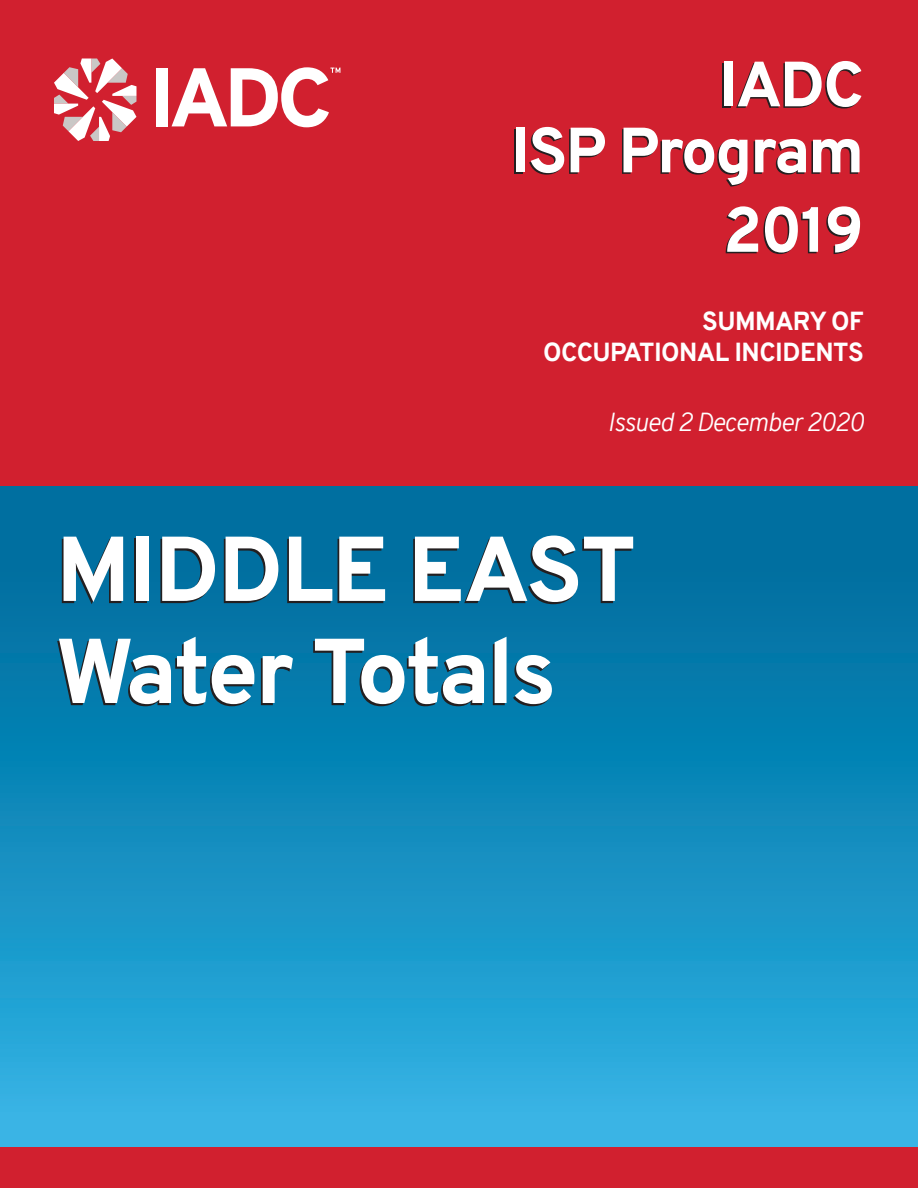
<style>
.page{position:relative;width:918px;height:1188px;background:#fff}
.page>*{position:absolute;margin:0;border:0;box-sizing:border-box;transform-origin:0 0}
.t1{font:800 91.8px/102.1px "Overpass";letter-spacing:-.03em;color:#fff}
.t2{font:800 63.75px/66px "Overpass";letter-spacing:-.03em;color:#fff;text-align:right}
.t3{font:800 25.5px/30.6px "Overpass";letter-spacing:-.02em;color:#fff;text-align:right}
.t4{font:italic 300 25.5px "Overpass";letter-spacing:-.03em;color:#fff}
</style>
<div class="page">
<div style="left:0;top:486px;width:918px;height:662px;background:linear-gradient(to bottom,#006697,#32b4e5)"></div>
<div style="left:0;top:1148px;width:918px;height:40px;background:#d1202f"></div>
<div style="left:0;top:0;width:918px;height:486px;background:#d1202f"></div>
<svg style="left:54px;top:58px;width:82px;height:83px"></svg>
<div style="left:157px;top:68px;width:11px;height:58px;background:#fff"></div>
<svg style="left:172px;top:67px;width:168px;height:60px"></svg>
<h2 class="t2" style="left:511px;top:52px;width:355px">IADC<br>ISP Program</h2>
<h2 class="t2" style="left:723px;top:197px;width:142px">2019</h2>
<p class="t3" style="left:543px;top:306px;width:322px">SUMMARY OF<br>OCCUPATIONAL INCIDENTS</p>
<p class="t4" style="left:608px;top:404px;width:258px">Issued 2 December 2020</p>
<h1 class="t1" style="left:56px;top:518px;width:582px">MIDDLE EAST<br>Water Totals</h1>
</div>
